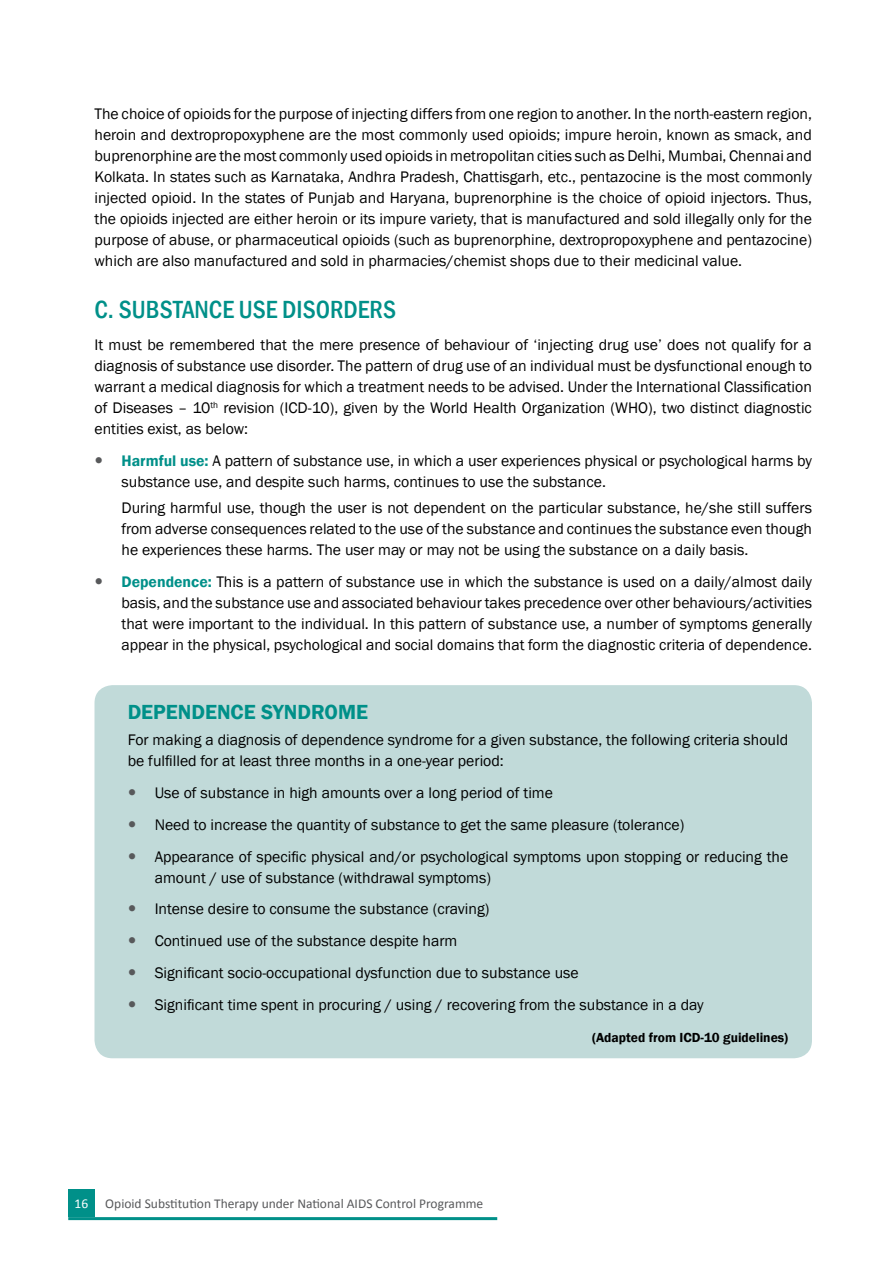
<style>
.page{position:relative;width:893px;height:1263px;background:#fff}
.page>*{position:absolute;margin:0;border:0;box-sizing:border-box;transform-origin:0 0}
.t1{font:500 condensed 25.5px "Franklin Gothic";color:#009089}
.t2{font:600 21px "Franklin Gothic";color:#009089}
.t3{font:15.75px/21px "Franklin Gothic";color:#000;text-align:justify}
.t4{font:13.5px "Calibri";color:#58595b}
.t5{font:600 13.5px "Franklin Gothic";color:#000}
.t6{font:13.5px "Calibri";color:#fff}
.s1{font-weight:600;color:#009089}
</style>
<div class="page">
<div style="left:68px;top:1189px;width:26px;height:28px;background:#009089"></div>
<hr style="left:68px;top:1217px;width:429px;height:3px;background:#009089">
<div style="left:94px;top:685px;width:718px;height:373px;background:#c1dad9;border-radius:18px"></div>
<p class="t3" style="left:94px;top:104px;width:719px">The choice of opioids for the purpose of injecting differs from one region to another. In the north-eastern region, heroin and dextropropoxyphene are the most commonly used opioids; impure heroin, known as smack, and buprenorphine are the most commonly used opioids in metropolitan cities such as Delhi, Mumbai, Chennai and Kolkata. In states such as Karnataka, Andhra Pradesh, Chattisgarh, etc., pentazocine is the most commonly injected opioid. In the states of Punjab and Haryana, buprenorphine is the choice of opioid injectors. Thus, the opioids injected are either heroin or its impure variety, that is manufactured and sold illegally only for the purpose of abuse, or pharmaceutical opioids (such as buprenorphine, dextropropoxyphene and pentazocine) which are also manufactured and sold in pharmacies/chemist shops due to their medicinal value.</p>
<h1 class="t1" style="left:94px;top:293px;width:303px">C. SUBSTANCE USE DISORDERS</h1>
<p class="t3" style="left:94px;top:335px;width:719px">It must be remembered that the mere presence of behaviour of ‘injecting drug use’ does not qualify for a diagnosis of substance use disorder. The pattern of drug use of an individual must be dysfunctional enough to warrant a medical diagnosis for which a treatment needs to be advised. Under the International Classification of Diseases – 10<sup>th</sup> revision (ICD-10), given by the World Health Organization (WHO), two distinct diagnostic entities exist, as below:</p>
<p class="t3" style="left:121px;top:450px;width:692px"><span class="s1">Harmful use:</span> A pattern of substance use, in which a user experiences physical or psychological harms by substance use, and despite such harms, continues to use the substance.</p>
<p class="t3" style="left:121px;top:498px;width:692px">During harmful use, though the user is not dependent on the particular substance, he/she still suffers from adverse consequences related to the use of the substance and continues the substance even though he experiences these harms. The user may or may not be using the substance on a daily basis.</p>
<p class="t3" style="left:121px;top:572px;width:692px"><span class="s1">Dependence:</span> This is a pattern of substance use in which the substance is used on a daily/almost daily basis, and the substance use and associated behaviour takes precedence over other behaviours/activities that were important to the individual. In this pattern of substance use, a number of symptoms generally appear in the physical, psychological and social domains that form the diagnostic criteria of dependence.</p>
<h2 class="t2" style="left:128px;top:699px;width:242px">DEPENDENCE SYNDROME</h2>
<p class="t3" style="left:128px;top:730px;width:662px">For making a diagnosis of dependence syndrome for a given substance, the following criteria should be fulfilled for at least three months in a one-year period:</p>
<p class="t3" style="left:155px;top:777px;width:635px;line-height:31.8px;text-align:left">Use of substance in high amounts over a long period of time<br>Need to increase the quantity of substance to get the same pleasure (tolerance)<br>Appearance of specific physical and/or psychological symptoms upon stopping or reducing the</p>
<p class="t3" style="left:155px;top:862px;width:550px;line-height:31.8px;text-align:left">amount / use of substance (withdrawal symptoms)<br>Intense desire to consume the substance (craving)<br>Continued use of the substance despite harm<br>Significant socio-occupational dysfunction due to substance use<br>Significant time spent in procuring / using / recovering from the substance in a day</p>
<p class="t5" style="left:592px;top:1029px;width:198px">(Adapted from ICD-10 guidelines)</p>
<p class="t6" style="left:75px;top:1195px;width:15px">16</p>
<p class="t4" style="left:105px;top:1195px;width:379px">Opioid Substitution Therapy under National AIDS Control Programme</p>
</div>
